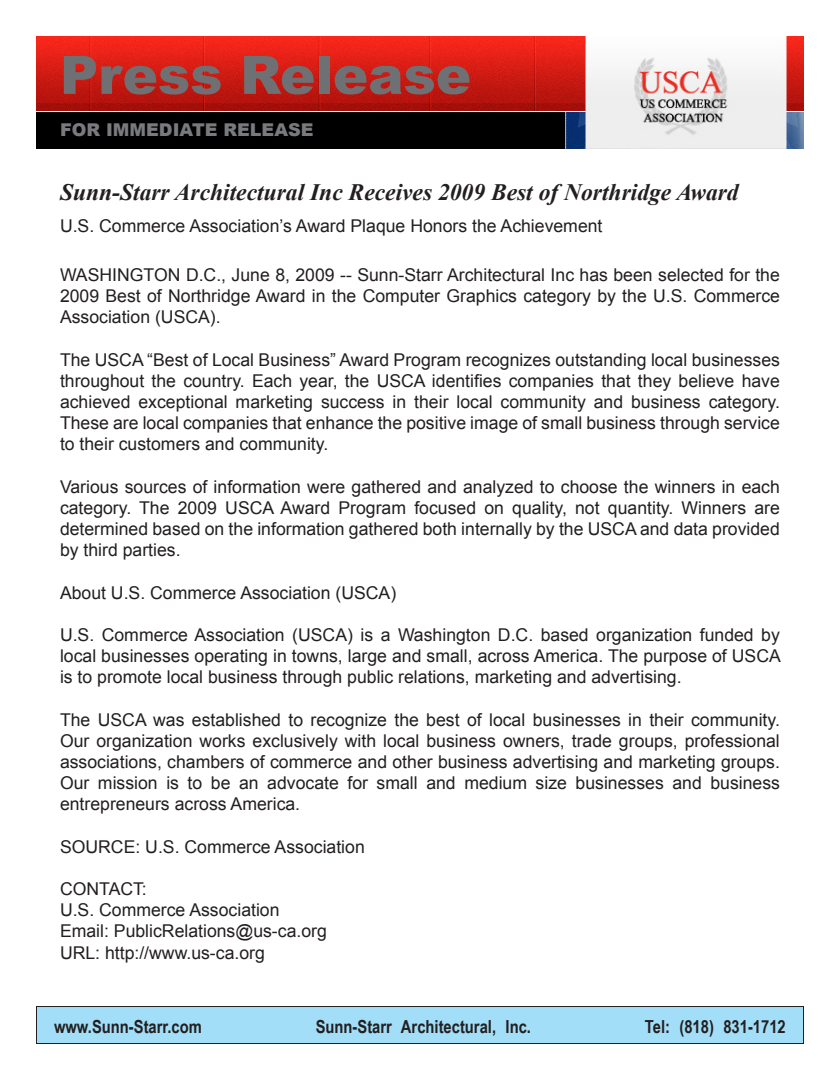
<style>
.page{position:relative;width:840px;height:1080px;background:#fff}
.page>*{position:absolute;margin:0;border:0;box-sizing:border-box;transform-origin:0 0}
.t1{font:900 52.9px "Arial";color:#6f7073}
.t2{font:italic 700 23.5px "Times New Roman";color:#231f20}
.t3{font:700 18px "Arial Narrow";color:#231f20}
.t4{font:17.6px/21.2px "Arial";color:#231f20;text-align:justify}
.t5{font:900 17.6px "Arial";color:#787a7d}
</style>
<div class="page">
<div style="left:36px;top:1007px;width:768px;height:37px;background:#a2def8"></div>
<div style="left:36px;top:1006px;width:768px;height:38px;border:1px solid #231f20"></div>
<img style="left:36px;top:36px;width:768px;height:113px">
<p class="t1" style="left:60px;top:37px;width:413px">Press Release</p>
<p class="t5" style="left:60px;top:117px;width:255px">FOR IMMEDIATE RELEASE</p>
<p class="t2" style="left:60px;top:176px;width:680px">Sunn-Starr Architectural Inc Receives 2009 Best of Northridge Award</p>
<p class="t4" style="left:60px;top:215px;width:544px">U.S. Commerce Association’s Award Plaque Honors the Achievement</p>
<p class="t4" style="left:60px;top:265px;width:722px">WASHINGTON D.C., June 8, 2009 -- Sunn-Starr Architectural Inc has been selected for the 2009 Best of Northridge Award in the Computer Graphics category by the U.S. Commerce Association (USCA).</p>
<p class="t4" style="left:60px;top:349px;width:721px">The USCA “Best of Local Business” Award Program recognizes outstanding local businesses throughout the country. Each year, the USCA identifies companies that they believe have achieved exceptional marketing success in their local community and business category.<br>These are local companies that enhance the positive image of small business through service to their customers and community.</p>
<p class="t4" style="left:60px;top:476px;width:721px">Various sources of information were gathered and analyzed to choose the winners in each category. The 2009 USCA Award Program focused on quality, not quantity. Winners are determined based on the information gathered both internally by the USCA and data provided by third parties.</p>
<p class="t4" style="left:60px;top:582px;width:338px">About U.S. Commerce Association (USCA)</p>
<p class="t4" style="left:60px;top:624px;width:722px">U.S. Commerce Association (USCA) is a Washington D.C. based organization funded by local businesses operating in towns, large and small, across America. The purpose of USCA is to promote local business through public relations, marketing and advertising.</p>
<p class="t4" style="left:60px;top:709px;width:722px">The USCA was established to recognize the best of local businesses in their community.<br>Our organization works exclusively with local business owners, trade groups, professional associations, chambers of commerce and other business advertising and marketing groups.<br>Our mission is to be an advocate for small and medium size businesses and business entrepreneurs across America.</p>
<p class="t4" style="left:60px;top:836px;width:306px">SOURCE: U.S. Commerce Association</p>
<p class="t4" style="left:60px;top:878px;width:88px">CONTACT:</p>
<p class="t4" style="left:60px;top:900px;width:221px">U.S. Commerce Association</p>
<p class="t4" style="left:60px;top:921px;width:268px">Email: PublicRelations@us-ca.org</p>
<p class="t4" style="left:60px;top:942px;width:206px">URL: http://www.us-ca.org</p>
<p class="t3" style="left:54px;top:1013px;width:149px">www.Sunn-Starr.com</p>
<p class="t3" style="left:316px;top:1013px;width:217px">Sunn-Starr Architectural, Inc.</p>
<p class="t3" style="left:645px;top:1013px;width:142px">Tel: (818) 831-1712</p>
</div>
